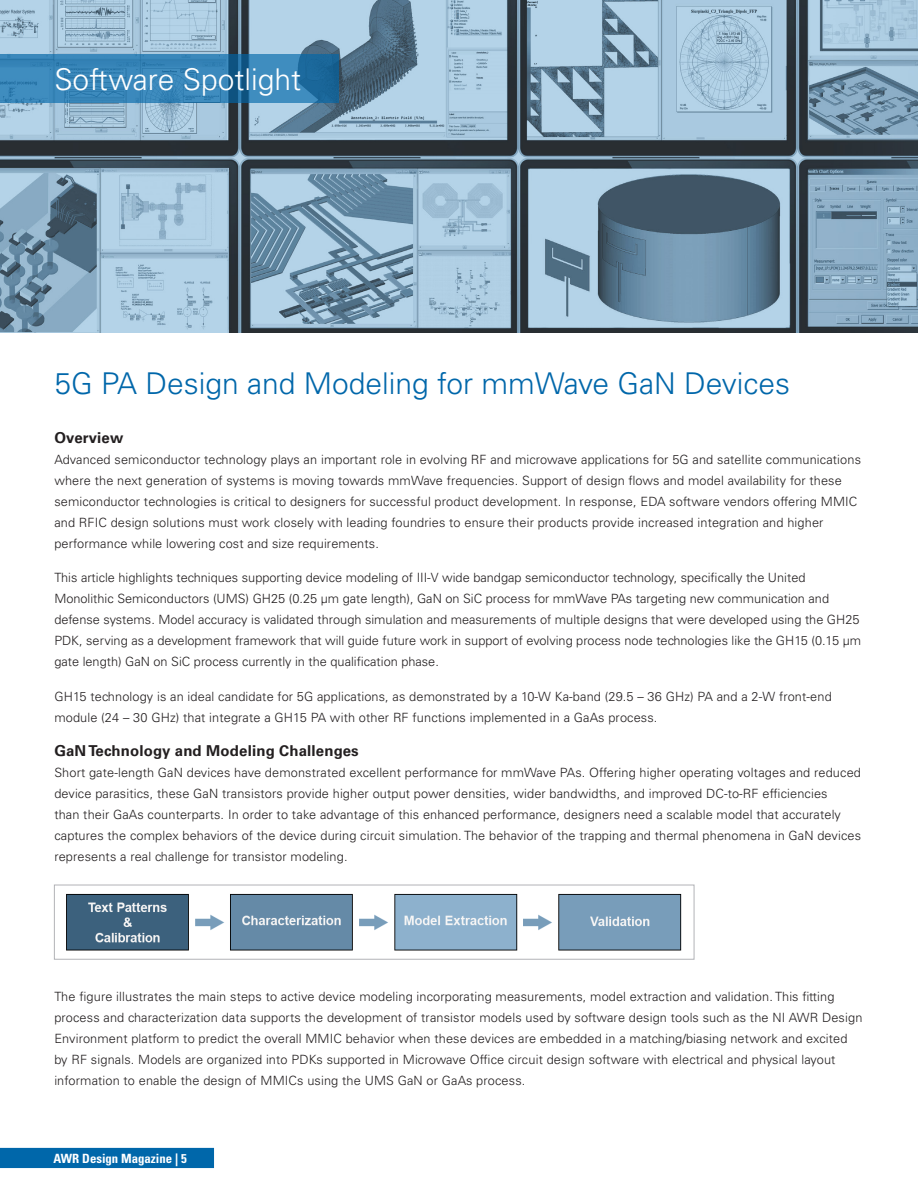
<style>
.page{position:relative;width:918px;height:1188px;background:#fff}
.page>*{position:absolute;margin:0;border:0;box-sizing:border-box;transform-origin:0 0}
.Body{font:300 30px "Univers LT Std";color:#0067aa}
.Body-2{font:300 30px "Univers LT Std";color:#fff}
.Body-3{font:700 15px "Univers LT Std";letter-spacing:.01em;color:#231f20}
.Body-4{font:300 12.75px/21px "Univers LT Std";letter-spacing:.01em;color:#231f20}
.t1{font:700 condensed 12.75px "Univers LT Std";color:#fff}
</style>
<div class="page">
<img style="left:0;top:0;width:918px;height:333px">
<img style="left:66px;top:893px;width:616px;height:58px">
<div style="left:54px;top:885px;width:640px;height:75px;border:1px solid #b2b3b7"></div>
<svg style="left:0;top:54px;width:339px;height:49px;background:#3380b3"></svg>
<svg style="left:0;top:1147px;width:214px;height:22px;background:#1573b1"></svg>
<p class="Body-2" style="left:54px;top:61px;width:248px">Software Spotlight</p>
<p class="Body" style="left:54px;top:366px;width:737px">5G PA Design and Modeling for mmWave GaN Devices</p>
<p class="Body-3" style="left:54px;top:429px;width:71px">Overview</p>
<p class="Body-4" style="left:54px;top:449px;width:808px">Advanced semiconductor technology plays an important role in evolving RF and microwave applications for 5G and satellite communications where the next generation of systems is moving towards mmWave frequencies. Support of design flows and model availability for these semiconductor technologies is critical to designers for successful product development. In response, EDA software vendors offering MMIC and RFIC design solutions must work closely with leading foundries to ensure their products provide increased integration and higher performance while lowering cost and size requirements.</p>
<p class="Body-4" style="left:54px;top:567px;width:808px">This article highlights techniques supporting device modeling of III-V wide bandgap semiconductor technology, specifically the United Monolithic Semiconductors (UMS) GH25 (0.25 µm gate length), GaN on SiC process for mmWave PAs targeting new communication and defense systems. Model accuracy is validated through simulation and measurements of multiple designs that were developed using the GH25<br>PDK, serving as a development framework that will guide future work in support of evolving process node technologies like the GH15 (0.15 μm gate length) GaN on SiC process currently in the qualification phase.</p>
<p class="Body-4" style="left:54px;top:686px;width:779px">GH15 technology is an ideal candidate for 5G applications, as demonstrated by a 10-W Ka-band (29.5 – 36 GHz) PA and a 2-W front-end module (24 – 30 GHz) that integrate a GH15 PA with other RF functions implemented in a GaAs process.</p>
<p class="Body-3" style="left:54px;top:742px;width:306px">GaN Technology and Modeling Challenges</p>
<p class="Body-4" style="left:54px;top:762px;width:808px">Short gate-length GaN devices have demonstrated excellent performance for mmWave PAs. Offering higher operating voltages and reduced device parasitics, these GaN transistors provide higher output power densities, wider bandwidths, and improved DC-to-RF efficiencies<br>than their GaAs counterparts. In order to take advantage of this enhanced performance, designers need a scalable model that accurately captures the complex behaviors of the device during circuit simulation. The behavior of the trapping and thermal phenomena in GaN devices represents a real challenge for transistor modeling.</p>
<p class="Body-4" style="left:54px;top:986px;width:810px">The figure illustrates the main steps to active device modeling incorporating measurements, model extraction and validation. This fitting process and characterization data supports the development of transistor models used by software design tools such as the NI AWR Design Environment platform to predict the overall MMIC behavior when these devices are embedded in a matching/biasing network and excited by RF signals. Models are organized into PDKs supported in Microwave Office circuit design software with electrical and physical layout information to enable the design of MMICs using the UMS GaN or GaAs process.</p>
<p class="t1" style="left:54px;top:1150px;width:135px">AWR Design Magazine | 5</p>
</div>
